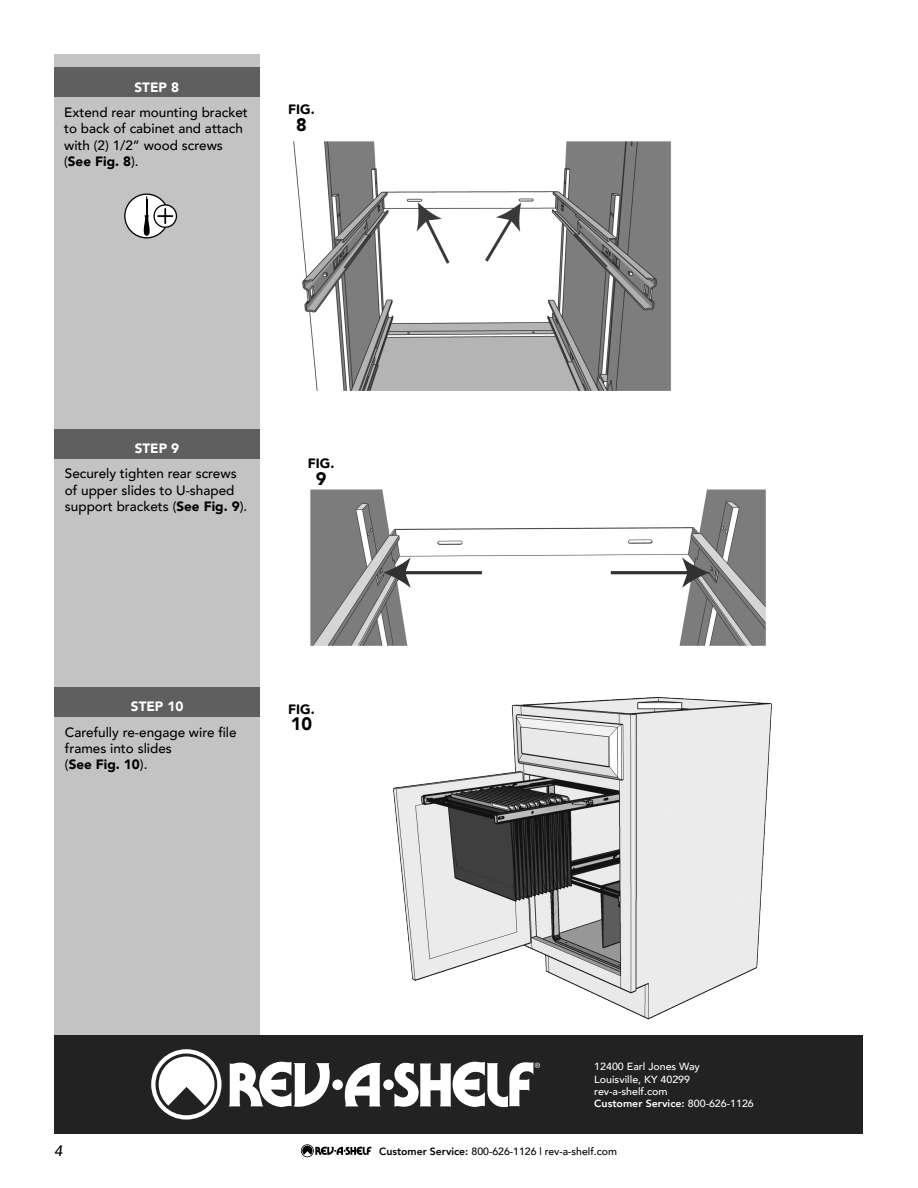
<style>
.page{position:relative;width:918px;height:1188px;background:#fff}
.page>*{position:absolute;margin:0;border:0;box-sizing:border-box;transform-origin:0 0}
.t1{font:900 18px "Avenir";color:#000}
.t2{font:italic 500 15px "Avenir";color:#000}
.t3{font:500 13.5px/16.2px "Avenir";color:#000}
.t4{font:900 13.5px "Avenir";color:#fff}
.t5{font:900 13.5px "Avenir";color:#000}
.t6{font:500 10.5px "Avenir";color:#000}
.t7{font:500 10.35px/12.5px "Avenir";color:#fff}
.s1{font-weight:900}
.s2{font-weight:800}
</style>
<div class="page">
<svg style="left:301px;top:1144px;width:71px;height:13px"></svg>
<div style="left:54px;top:54px;width:206px;height:1080px;background:#c3c3c3"></div>
<div style="left:55px;top:1035px;width:808px;height:99px;background:#222"></div>
<div style="left:332px;top:1080px;width:11px;height:10px;background:#fff;border-radius:50%"></div>
<svg style="left:229px;top:1062px;width:101px;height:45px"></svg>
<svg style="left:344px;top:1062px;width:37px;height:44px"></svg>
<svg style="left:394px;top:1061px;width:146px;height:47px"></svg>
<div style="left:383px;top:1079px;width:11px;height:11px;background:#fff;border-radius:50%"></div>
<svg style="left:151px;top:1049px;width:71px;height:70px"></svg>
<img style="left:293px;top:141px;width:378px;height:250px">
<img style="left:393px;top:696px;width:379px;height:324px">
<img style="left:310px;top:489px;width:456px;height:157px">
<div style="left:54px;top:68px;width:205px;height:29px;background:#5f5f5f"></div>
<div style="left:54px;top:429px;width:206px;height:29px;background:#5f5f5f"></div>
<div style="left:55px;top:687px;width:205px;height:30px;background:#5f5f5f"></div>
<div style="left:125px;top:194px;width:44px;height:44px;background:#fff;border-radius:50%"></div>
<div style="left:124px;top:194px;width:45px;height:44px;border:1px solid #000;border-radius:50%"></div>
<svg style="left:143px;top:196px;width:7px;height:40px"></svg>
<svg style="left:154px;top:205px;width:22px;height:22px"></svg>
<div style="left:153px;top:204px;width:24px;height:24px;border:1px solid #000;border-radius:50%"></div>
<svg style="left:158px;top:209px;width:15px;height:14px"></svg>
<p class="t4" style="left:135px;top:75px;width:46px">STEP 8</p>
<p class="t3" style="left:64px;top:104px;width:185px">Extend rear mounting bracket to back of cabinet and attach with (2) 1/2” wood screws (<span class="s1">See Fig. 8</span>).</p>
<p class="t5" style="left:288px;top:98px;width:28px">FIG.</p>
<p class="t1" style="left:296px;top:109px;width:12px">8</p>
<p class="t4" style="left:135px;top:437px;width:46px">STEP 9</p>
<p class="t3" style="left:65px;top:465px;width:184px">Securely tighten rear screws of upper slides to U-shaped support brackets (<span class="s1">See Fig. 9</span>).</p>
<p class="t5" style="left:308px;top:452px;width:28px">FIG.</p>
<p class="t1" style="left:316px;top:463px;width:12px">9</p>
<p class="t4" style="left:131px;top:695px;width:54px">STEP 10</p>
<p class="t3" style="left:65px;top:724px;width:173px">Carefully re-engage wire file frames into slides<br>(<span class="s1">See Fig. 10</span>).</p>
<p class="t5" style="left:288px;top:697px;width:28px">FIG.</p>
<p class="t1" style="left:291px;top:709px;width:23px">10</p>
<p class="t7" style="left:594px;top:1060px;width:161px">12400 Earl Jones Way<br>Louisville, KY 40299 rev-a-shelf.com<br><span class="s2">Customer Service:</span> 800-626-1126</p>
<p class="t2" style="left:54px;top:1142px;width:10px">4</p>
<p class="t6" style="left:379px;top:1142px;width:239px"><span class="s2">Customer Service:</span> 800-626-1126 | rev-a-shelf.com</p>
</div>
